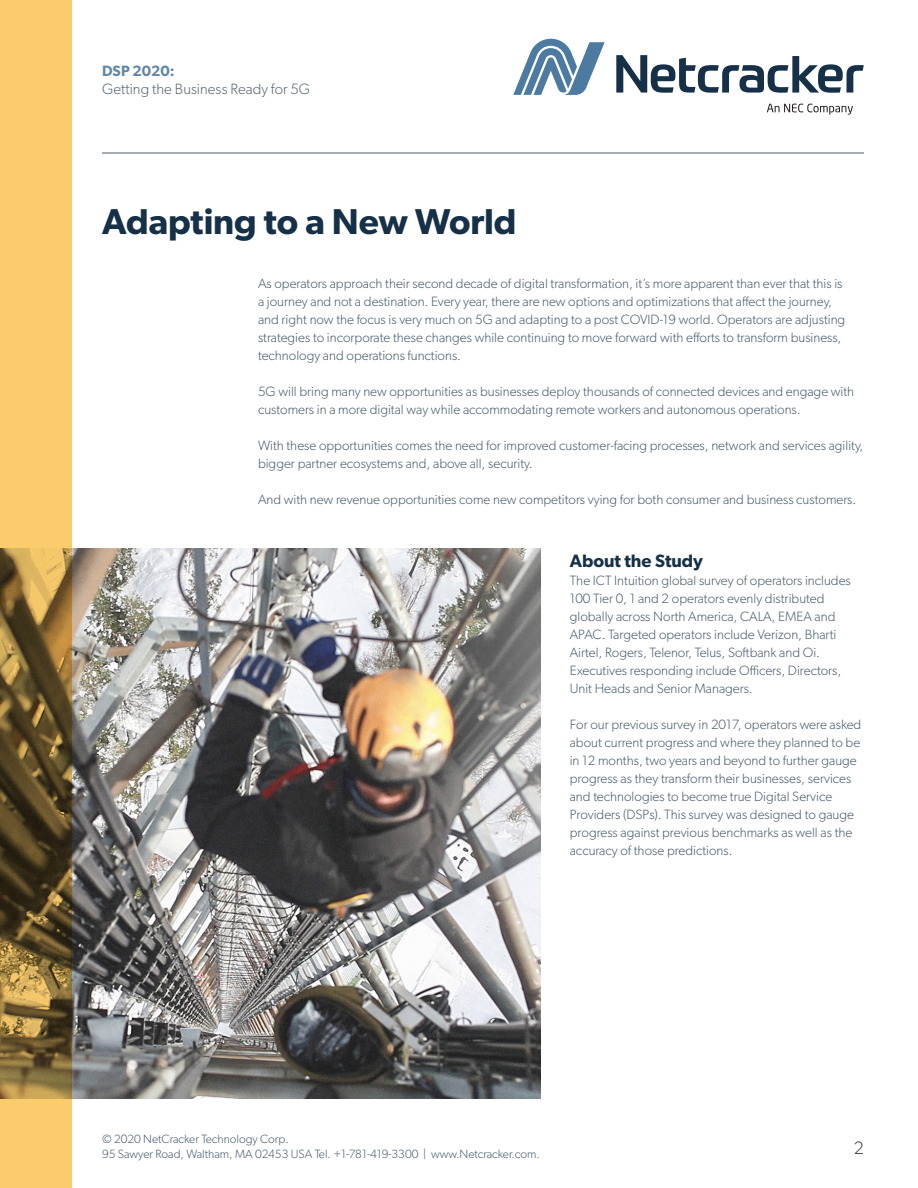
<style>
.page{position:relative;width:918px;height:1188px;background:#fff}
.page>*{position:absolute;margin:0;border:0;box-sizing:border-box;transform-origin:0 0}
.t1{font:600 36px "Gibson";letter-spacing:-.005em;color:#163147}
.H2_14_18{font:600 18px "Gibson";color:#163147}
.t2{font:300 18px "Gibson";color:#3e3e3f}
.t3{font:300 15px "Gibson";letter-spacing:.005em;color:#566575}
.t4{font:600 15px "Gibson";letter-spacing:-.005em;color:#6086aa}
.Body_9_12{font:300 13.5px/18px "Gibson";color:#465a6b}
.t5{font:300 12px/14.4px "Gibson";color:#465a6b}
</style>
<div class="page">
<img style="left:72px;top:549px;width:468px;height:549px">
<svg style="left:0;top:0;width:72px;height:1188px;background:#bb9851"></svg>
<hr style="left:102px;top:153px;width:762px;height:1px;background:#a3adb5">
<svg style="left:616px;top:55px;width:248px;height:38px"></svg>
<svg style="left:513px;top:39px;width:92px;height:56px"></svg>
<svg style="left:767px;top:104px;width:86px;height:11px"></svg>
<p class="t4" style="left:102px;top:62px;width:74px">DSP 2020:</p>
<p class="t3" style="left:102px;top:80px;width:210px">Getting the Business Ready for 5G</p>
<p class="t1" style="left:102px;top:200px;width:416px">Adapting to a New World</p>
<p class="Body_9_12" style="left:258px;top:274px;width:589px">As operators approach their second decade of digital transformation, it’s more apparent than ever that this is a journey and not a destination. Every year, there are new options and optimizations that affect the journey, and right now the focus is very much on 5G and adapting to a post COVID-19 world. Operators are adjusting strategies to incorporate these changes while continuing to move forward with efforts to transform business, technology and operations functions.</p>
<p class="Body_9_12" style="left:258px;top:382px;width:598px">5G will bring many new opportunities as businesses deploy thousands of connected devices and engage with customers in a more digital way while accommodating remote workers and autonomous operations.</p>
<p class="Body_9_12" style="left:258px;top:436px;width:607px">With these opportunities comes the need for improved customer-facing processes, network and services agility, bigger partner ecosystems and, above all, security.</p>
<p class="Body_9_12" style="left:258px;top:490px;width:600px">And with new revenue opportunities come new competitors vying for both consumer and business customers.</p>
<p class="H2_14_18" style="left:570px;top:550px;width:135px">About the Study</p>
<p class="Body_9_12" style="left:570px;top:571px;width:283px">The ICT Intuition global survey of operators includes 100 Tier 0, 1 and 2 operators evenly distributed globally across North America, CALA, EMEA and APAC. Targeted operators include Verizon, Bharti Airtel, Rogers, Telenor, Telus, Softbank and Oi.<br>Executives responding include Officers, Directors, Unit Heads and Senior Managers.</p>
<p class="Body_9_12" style="left:570px;top:715px;width:293px">For our previous survey in 2017, operators were asked about current progress and where they planned to be in 12 months, two years and beyond to further gauge progress as they transform their businesses, services and technologies to become true Digital Service Providers (DSPs). This survey was designed to gauge progress against previous benchmarks as well as the accuracy of those predictions.</p>
<p class="t5" style="left:102px;top:1132px;width:439px">© 2020 NetCracker Technology Corp.<br>95 Sawyer Road, Waltham, MA 02453 USA Tel. +1-781-419-3300 | www.Netcracker.com.</p>
<h2 class="t2" style="left:854px;top:1137px;width:12px">2</h2>
</div>
